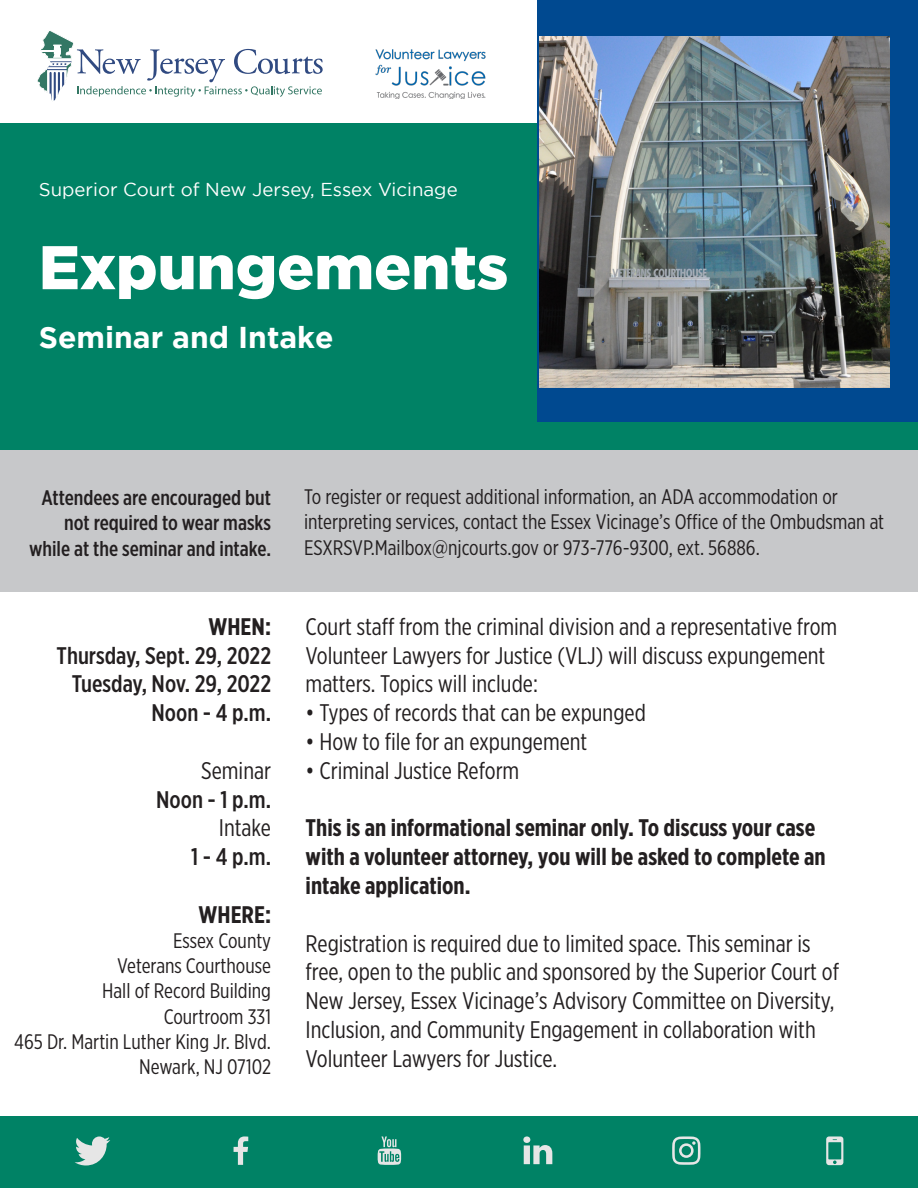
<style>
.page{position:relative;width:918px;height:1188px;background:#fff}
.page>*{position:absolute;margin:0;border:0;box-sizing:border-box;transform-origin:0 0}
.t1{font:900 61.5px "Gotham";color:#fff}
.t2{font:700 30.15px "Gotham";color:#fff}
.t3{font:24px/28.8px "Gotham X Narrow";color:#231f20}
.t4{font:700 24px/28.8px "Gotham X Narrow";color:#231f20}
.t5{font:500 24px/28.8px "Gotham X Narrow";color:#231f20;text-align:right}
.t6{font:21px/25.2px "Gotham X Narrow";color:#231f20;text-align:right}
.t7{font:500 21px/25.2px "Gotham X Narrow";color:#231f20;text-align:right}
.t8{font:18.6px "Gotham";color:#fff}
</style>
<div class="page">
<div style="left:0;top:1116px;width:918px;height:72px;background:#008265"></div>
<div style="left:0;top:124px;width:918px;height:330px;background:#008265"></div>
<svg style="left:37px;top:31px;width:286px;height:70px"></svg>
<div style="left:537px;top:0;width:381px;height:421px;background:#004990"></div>
<svg style="left:234px;top:1136px;width:14px;height:29px"></svg>
<svg style="left:672px;top:1136px;width:28px;height:29px"></svg>
<svg style="left:523px;top:1136px;width:29px;height:28px"></svg>
<svg style="left:826px;top:1136px;width:17px;height:29px"></svg>
<svg style="left:75px;top:1137px;width:35px;height:29px"></svg>
<svg style="left:378px;top:1137px;width:23px;height:28px"></svg>
<img style="left:539px;top:36px;width:351px;height:352px">
<img style="left:375px;top:49px;width:111px;height:49px">
<div style="left:0;top:450px;width:918px;height:142px;background:#c7c8ca"></div>
<p class="t8" style="left:39px;top:179px;width:420px">Superior Court of New Jersey, Essex Vicinage</p>
<h1 class="t1" style="left:39px;top:232px;width:471px">Expungements</h1>
<p class="t2" style="left:39px;top:320px;width:296px">Seminar and Intake</p>
<p class="t7" style="left:29px;top:485px;width:243px">Attendees are encouraged but not required to wear masks while at the seminar and intake.</p>
<p class="t4" style="left:209px;top:612px;width:64px">WHEN:</p>
<p class="t5" style="left:57px;top:640px;width:216px">Thursday, Sept. 29, 2022<br>Tuesday, Nov. 29, 2022<br>Noon - 4 p.m.</p>
<p class="t3" style="left:201px;top:756px;width:71px">Seminar</p>
<p class="t5" style="left:156px;top:784px;width:116px">Noon - 1 p.m.</p>
<p class="t3" style="left:219px;top:813px;width:54px">Intake</p>
<p class="t5" style="left:191px;top:842px;width:81px">1 - 4 p.m.</p>
<p class="t4" style="left:199px;top:900px;width:74px">WHERE:</p>
<p class="t6" style="left:14px;top:928px;width:258px">Essex County<br>Veterans Courthouse<br>Hall of Record Building<br>Courtroom 331<br>465 Dr. Martin Luther King Jr. Blvd.<br>Newark, NJ 07102</p>
<p class="t6" style="left:304px;top:484px;width:582px;text-align:left">To register or request additional information, an ADA accommodation or interpreting services, contact the Essex Vicinage’s Office of the Ombudsman at<br>ESXRSVP.Mailbox@njcourts.gov or 973-776-9300, ext. 56886.</p>
<p class="t3" style="left:306px;top:612px;width:533px">Court staff from the criminal division and a representative from<br>Volunteer Lawyers for Justice (VLJ) will discuss expungement matters. Topics will include:</p>
<p class="t3" style="left:306px;top:698px;width:342px">• Types of records that can be expunged</p>
<p class="t3" style="left:306px;top:727px;width:283px">• How to file for an expungement</p>
<p class="t3" style="left:306px;top:756px;width:215px">• Criminal Justice Reform</p>
<p class="t4" style="left:306px;top:813px;width:521px">This is an informational seminar only. To discuss your case with a volunteer attorney, you will be asked to complete an intake application.</p>
<p class="t3" style="left:306px;top:928px;width:535px">Registration is required due to limited space. This seminar is free, open to the public and sponsored by the Superior Court of New Jersey, Essex Vicinage’s Advisory Committee on Diversity, Inclusion, and Community Engagement in collaboration with Volunteer Lawyers for Justice.</p>
</div>
